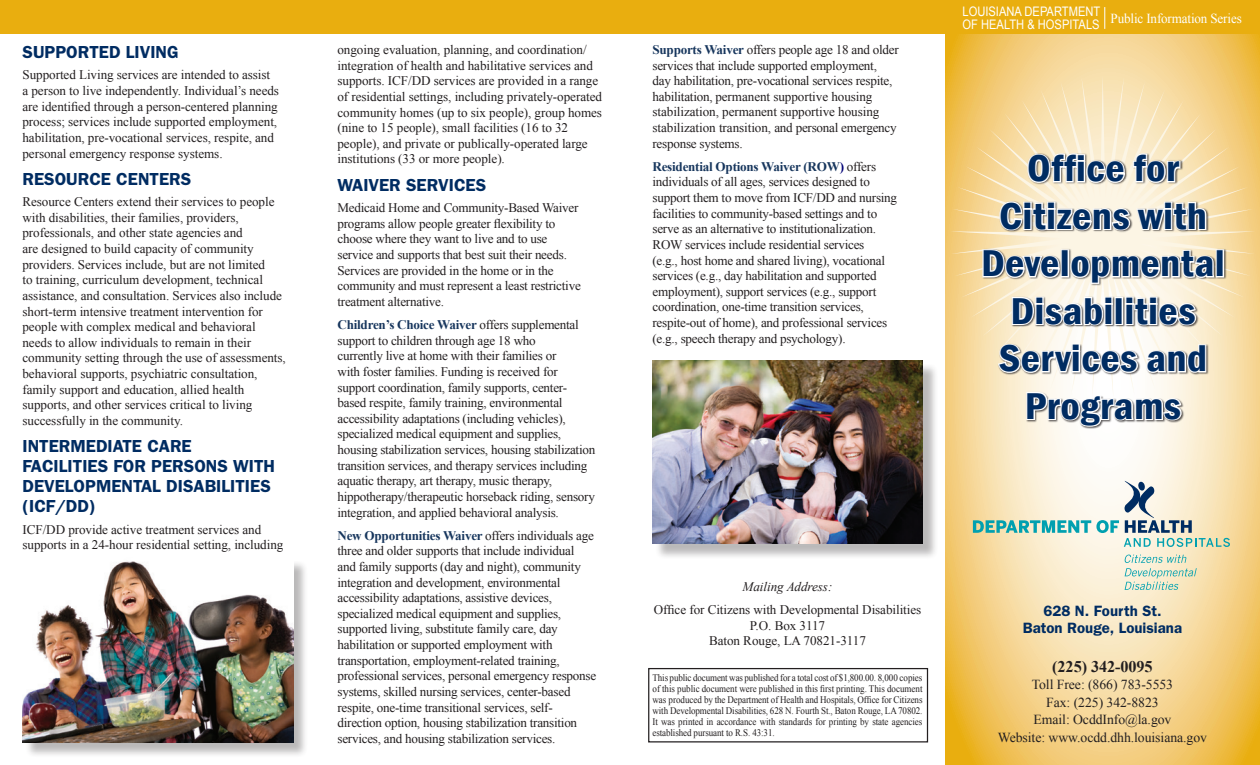
<style>
.page{position:relative;width:1260px;height:765px;background:#fff}
.page>*{position:absolute;margin:0;border:0;box-sizing:border-box;transform-origin:0 0}
.Headline{font:600 condensed 38.38px/47.5px "Franklin Gothic";letter-spacing:.01em;color:#002c62;text-align:center;scale:1.1 1}
.Paragraph_Head{font:600 17.5px/20px "Franklin Gothic";color:#002c62}
.Body_Text{font:700 16.25px "Times New Roman";letter-spacing:-.005em;color:#231f20}
.Title_header_12pt{font:600 15px/17.5px "Franklin Gothic";color:#002c62;text-align:center}
.Body_Text-2{font:13.75px/17.5px "Times New Roman";letter-spacing:-.005em;color:#231f20;text-align:center}
.t1{font:13.75px "Times New Roman";letter-spacing:-.01em;color:#fff;scale:.95 1}
.Body_Text-3{font:13.12px/15.6px "Times New Roman";letter-spacing:-.02em;color:#231f20}
.t2{font:13.12px "Arial";color:#fff;scale:.85 1}
.Body_Text-4{font:italic 13.12px "Times New Roman";letter-spacing:-.005em;color:#231f20}
.t3{font:10px/11px "Times New Roman";letter-spacing:-.01em;color:#231f20;text-align:justify;scale:.9 1}
.s1{font-weight:700;color:#17365d}
.s2{font-weight:700;color:#000076}
</style>
<div class="page">
<svg style="left:945px;top:34px;width:315px;height:731px;background:#f5d693"></svg>
<div style="left:0;top:0;width:1260px;height:34px;background:#e9ae0f"></div>
<svg style="left:1104px;top:7px;width:1px;height:22px"></svg>
<svg style="left:950px;top:75px;width:306px;height:323px;background:#f5d797"></svg>
<div style="left:982px;top:153px;width:245px;height:276px;background:#231f20;opacity:.75"></div>
<svg style="left:1026px;top:152px;width:156px;height:34px"></svg>
<svg style="left:998px;top:200px;width:210px;height:34px"></svg>
<svg style="left:981px;top:248px;width:81px;height:31px"></svg>
<div style="left:1061px;top:249px;width:8px;height:29px;border:3px solid #fff"></div>
<svg style="left:1069px;top:249px;width:148px;height:36px"></svg>
<div style="left:1216px;top:249px;width:8px;height:29px;border:3px solid #fff"></div>
<svg style="left:1010px;top:295px;width:104px;height:32px"></svg>
<div style="left:1115px;top:297px;width:8px;height:28px;border:3px solid #fff"></div>
<svg style="left:1124px;top:295px;width:74px;height:32px"></svg>
<svg style="left:996px;top:343px;width:212px;height:33px"></svg>
<svg style="left:1025px;top:390px;width:158px;height:38px"></svg>
<svg style="left:1124px;top:555px;width:73px;height:35px;background:#d3e0c8"></svg>
<svg style="left:973px;top:481px;width:257px;height:66px;background:#d8dcc9"></svg>
<div style="left:648px;top:668px;width:280px;height:74px;border:1px solid #231f20"></div>
<div style="left:24px;top:560px;width:285px;height:198px;background:#231f20;opacity:.31"></div>
<img style="left:22px;top:560px;width:271px;height:182px">
<div style="left:654px;top:363px;width:284px;height:196px;background:#231f20;opacity:.31"></div>
<img style="left:652px;top:361px;width:270px;height:183px">
<p class="Paragraph_Head" style="left:22px;top:42px;width:158px">SUPPORTED LIVING</p>
<p class="Body_Text-3" style="left:22px;top:67px;width:258px">Supported Living services are intended to assist a person to live independently. Individual’s needs are identified through a person-centered planning process; services include supported employment, habilitation, pre-vocational services, respite, and personal emergency response systems.</p>
<p class="Paragraph_Head" style="left:22px;top:168px;width:170px">RESOURCE CENTERS</p>
<p class="Body_Text-3" style="left:22px;top:194px;width:265px">Resource Centers extend their services to people with disabilities, their families, providers, professionals, and other state agencies and<br>are designed to build capacity of community providers. Services include, but are not limited<br>to training, curriculum development, technical assistance, and consultation. Services also include short-term intensive treatment intervention for people with complex medical and behavioral needs to allow individuals to remain in their community setting through the use of assessments, behavioral supports, psychiatric consultation, family support and education, allied health supports, and other services critical to living successfully in the community.</p>
<p class="Paragraph_Head" style="left:22px;top:436px;width:254px">INTERMEDIATE CARE<br>FACILITIES FOR PERSONS WITH<br>DEVELOPMENTAL DISABILITIES (ICF/DD)</p>
<p class="Body_Text-3" style="left:22px;top:521px;width:262px">ICF/DD provide active treatment services and supports in a 24-hour residential setting, including</p>
<p class="Body_Text-3" style="left:338px;top:42px;width:266px">ongoing evaluation, planning, and coordination/ integration of health and habilitative services and supports. ICF/DD services are provided in a range of residential settings, including privately-operated community homes (up to six people), group homes (nine to 15 people), small facilities (16 to 32 people), and private or publically-operated large institutions (33 or more people).</p>
<p class="Paragraph_Head" style="left:338px;top:174px;width:150px">WAIVER SERVICES</p>
<p class="Body_Text-3" style="left:338px;top:200px;width:245px">Medicaid Home and Community-Based Waiver programs allow people greater flexibility to choose where they want to live and to use service and supports that best suit their needs.<br>Services are provided in the home or in the community and must represent a least restrictive treatment alternative.</p>
<p class="Body_Text-3" style="left:338px;top:317px;width:259px"><span class="s1">Children’s Choice Waiver</span> offers supplemental support to children through age 18 who<br>currently live at home with their families or<br>with foster families. Funding is received for support coordination, family supports, center&shy;based respite, family training, environmental accessibility adaptations (including vehicles), specialized medical equipment and supplies, housing stabilization services, housing stabilization transition services, and therapy services including aquatic therapy, art therapy, music therapy, hippotherapy/therapeutic horseback riding, sensory integration, and applied behavioral analysis.</p>
<p class="Body_Text-3" style="left:338px;top:527px;width:260px"><span class="s1">New Opportunities Waiver</span> offers individuals age three and older supports that include individual<br>and family supports (day and night), community integration and development, environmental accessibility adaptations, assistive devices, specialized medical equipment and supplies, supported living, substitute family care, day habilitation or supported employment with transportation, employment-related training, professional services, personal emergency response systems, skilled nursing services, center-based respite, one-time transitional services, self&shy;direction option, housing stabilization transition services, and housing stabilization services.</p>
<p class="Body_Text-3" style="left:652px;top:41px;width:248px"><span class="s1">Supports Waiver</span> offers people age 18 and older services that include supported employment,<br>day habilitation, pre-vocational services respite, habilitation, permanent supportive housing stabilization, permanent supportive housing stabilization transition, and personal emergency response systems.</p>
<p class="Body_Text-3" style="left:652px;top:158px;width:246px"><span class="s1">Residential Options Waiver (ROW</span><span class="s2">)</span> offers individuals of all ages, services designed to support them to move from ICF/DD and nursing facilities to community-based settings and to serve as an alternative to institutionalization.<br>ROW services include residential services<br>(e.g., host home and shared living), vocational services (e.g., day habilitation and supported employment), support services (e.g., support coordination, one-time transition services, respite-out of home), and professional services (e.g., speech therapy and psychology).</p>
<p class="t2" style="left:962px;top:3px;width:164px">LOUISIANA DEPARTMENT</p>
<p class="t2" style="left:962px;top:16px;width:163px">OF HEALTH &amp; HOSPITALS</p>
<p class="t1" style="left:1111px;top:9px;width:139px">Public Information Series</p>
<p class="Headline" style="left:981px;top:144px;width:223px">Office for<br>Citizens with<br>Developmental<br>Disabilities<br>Services and<br>Programs</p>
<p class="Body_Text-4" style="left:743px;top:577px;width:91px">Mailing Address:</p>
<p class="Body_Text-3" style="left:654px;top:601px;width:269px;text-align:center">Office for Citizens with Developmental Disabilities<br>P.O. Box 3117<br>Baton Rouge, LA 70821-3117</p>
<p class="t3" style="left:652px;top:672px;width:302px">This public document was published for a total cost of $1,800.00. 8,000 copies of this public document were published in this first printing. This document was produced by the Department of Health and Hospitals, Office for Citizens with Developmental Disabilities, 628 N. Fourth St., Baton Rouge, LA 70802.<br>It was printed in accordance with standards for printing by state agencies established pursuant to R.S. 43:31.</p>
<p class="Title_header_12pt" style="left:1023px;top:601px;width:161px">628 N. Fourth St.<br>Baton Rouge, Louisiana</p>
<p class="Body_Text" style="left:1052px;top:655px;width:102px">(225) 342-0095</p>
<p class="Body_Text-2" style="left:998px;top:676px;width:211px">Toll Free: (866) 783-5553<br>Fax: (225) 342-8823<br>Email: OcddInfo@la.gov<br>Website: www.ocdd.dhh.louisiana.gov</p>
</div>
